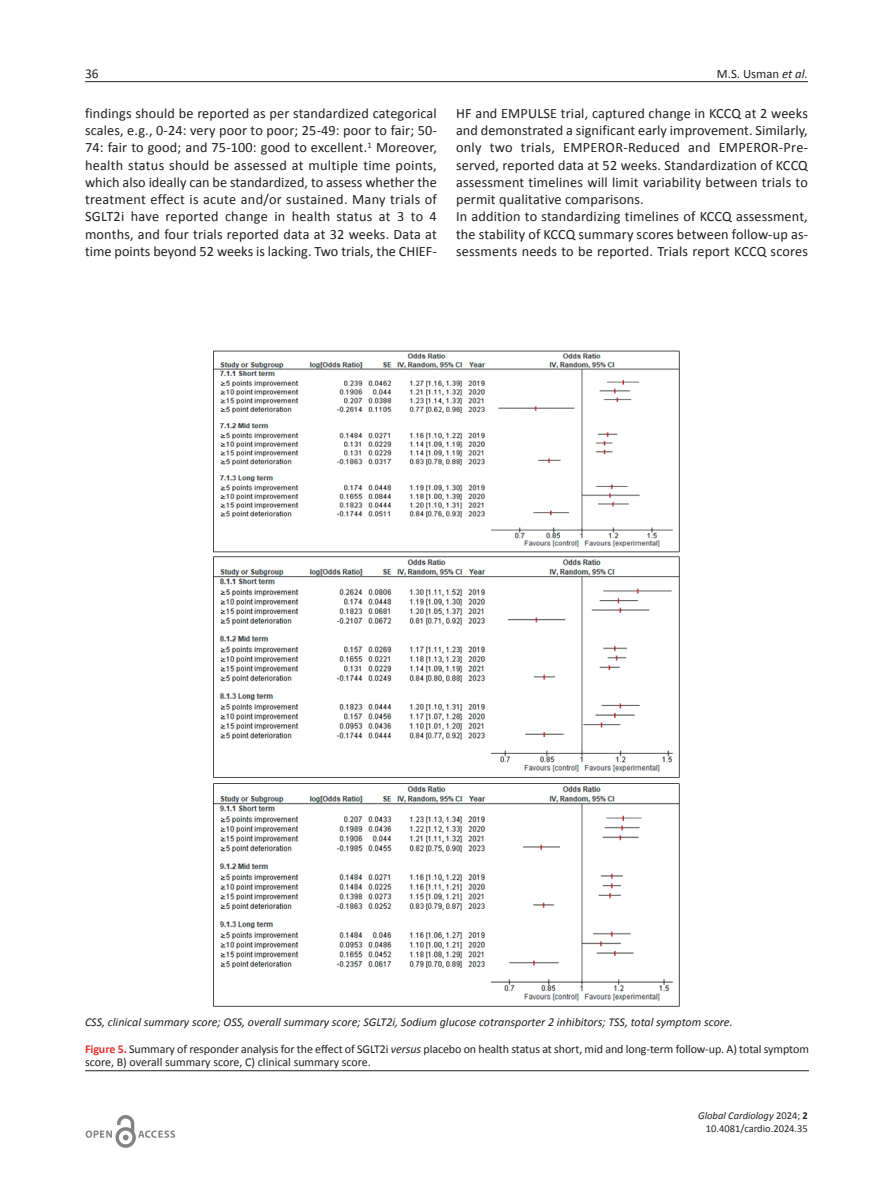
<style>
.page{position:relative;width:893px;height:1191px;background:#fff}
.page>*{position:absolute;margin:0;border:0;box-sizing:border-box;transform-origin:0 0}
.t1{font:14.25px/17.2px "Calibri";letter-spacing:.01em;color:#231f20;text-align:justify}
.t2{font:13.5px "Calibri";color:#231f20}
.t3{font:12.75px "Calibri";color:#231f20}
.t4{font:12px/13.5px "Calibri";letter-spacing:-.005em;color:#231f20}
.t5{font:italic 12px "Calibri";color:#231f20}
.t6{font:10.5px/12.6px "Calibri";color:#231f20;text-align:right}
.s1{font-style:italic}
.s2{font-weight:700;color:#e9302f}
.s3{font-weight:700}
</style>
<div class="page">
<hr style="left:85px;top:81px;width:723px;height:1px;background:#231f20">
<img style="left:85px;top:1115px;width:90px;height:33px">
<hr style="left:85px;top:1070px;width:724px;height:1px;background:#231f20">
<img style="left:213px;top:350px;width:467px;height:657px">
<p class="t2" style="left:85px;top:65px;width:15px">36</p>
<p class="t3" style="left:717px;top:66px;width:92px">M.S. Usman <span class="s1">et al.</span></p>
<p class="t1" style="left:85px;top:104px;width:353px">findings should be reported as per standardized categorical scales, e.g., 0-24: very poor to poor; 25-49: poor to fair; 50- 74: fair to good; and 75-100: good to excellent.<sup>1</sup> Moreover, health status should be assessed at multiple time points, which also ideally can be standardized, to assess whether the treatment effect is acute and/or sustained. Many trials of SGLT2i have reported change in health status at 3 to 4 months, and four trials reported data at 32 weeks. Data at time points beyond 52 weeks is lacking. Two trials, the CHIEF-</p>
<p class="t1" style="left:456px;top:104px;width:353px;text-align:left">HF and EMPULSE trial, captured change in KCCQ at 2 weeks and demonstrated a significant early improvement. Similarly, only two trials, EMPEROR-Reduced and EMPEROR-Pre&shy;served, reported data at 52 weeks. Standardization of KCCQ assessment timelines will limit variability between trials to permit qualitative comparisons.<br>In addition to standardizing timelines of KCCQ assessment, the stability of KCCQ summary scores between follow-up as&shy;sessments needs to be reported. Trials report KCCQ scores</p>
<p class="t5" style="left:85px;top:1014px;width:649px">CSS, clinical summary score; OSS, overall summary score; SGLT2i, Sodium glucose cotransporter 2 inhibitors; TSS, total symptom score.</p>
<p class="t4" style="left:85px;top:1041px;width:725px"><span class="s2">Figure 5.</span> Summary of responder analysis for the effect of SGLT2i <span class="s1">versus</span> placebo on health status at short, mid and long-term follow-up. A) total symptom score, B) overall summary score, C) clinical summary score.</p>
<p class="t6" style="left:698px;top:1109px;width:111px"><span class="s1">Global Cardiology</span> 2024; <span class="s3">2<br></span>10.4081/cardio.2024.35</p>
</div>
